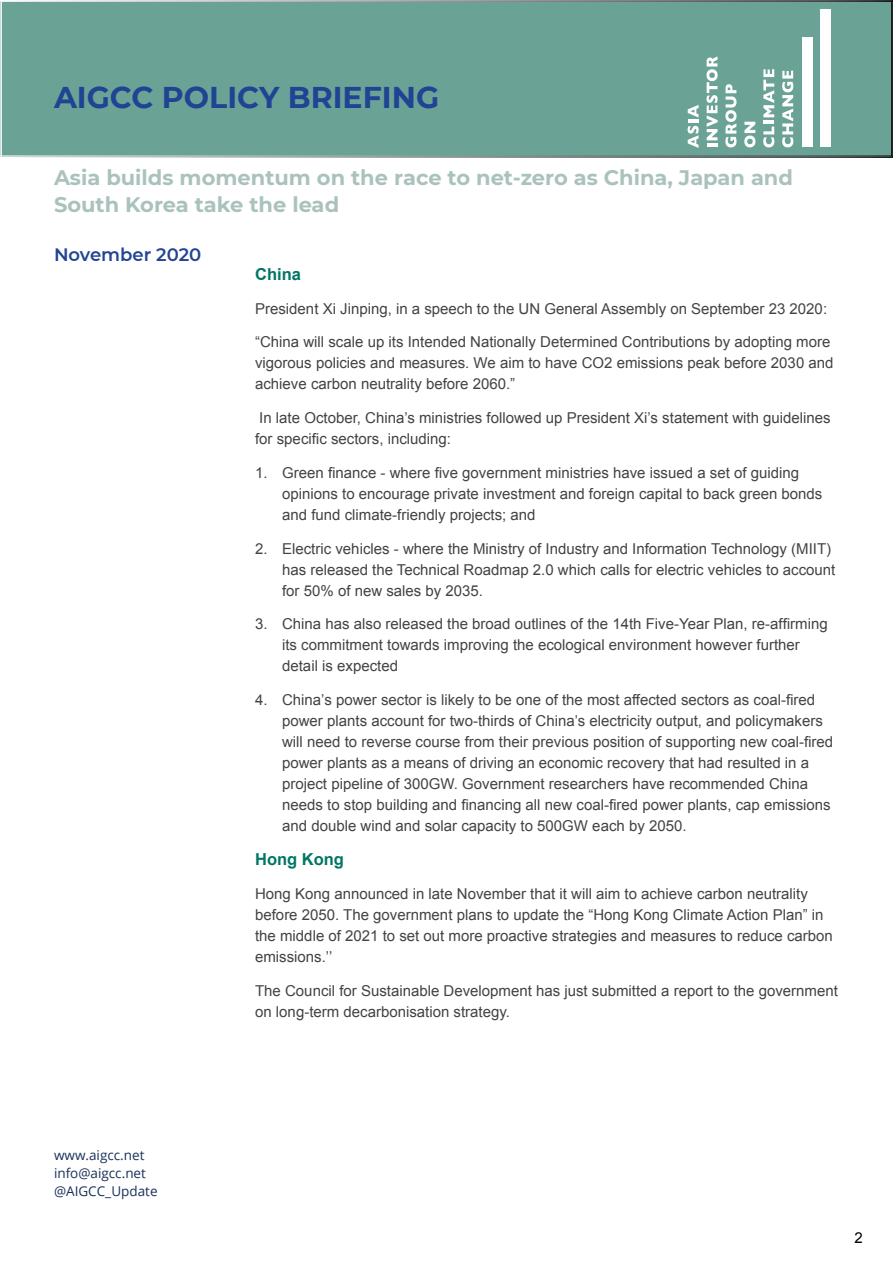
<style>
.page{position:relative;width:893px;height:1263px;background:#fff}
.page>*{position:absolute;margin:0;border:0;box-sizing:border-box;transform-origin:0 0}
.t1{font:700 30px "Montserrat";color:#214393}
.t2{font:700 21px/27px "Montserrat";color:#aac2bd}
.t3{font:600 18px "Montserrat";color:#234493}
.t4{font:700 16.5px "Arial";color:#007664}
.t5{font:15px/21px "Arial";color:#434343}
.t6{font:15px "Arial";color:#000}
.t7{font:13.5px/18px "Open Sans";color:#19315a}
</style>
<div class="page">
<svg style="left:0;top:0;width:893px;height:157px;background:#70a599"></svg>
<h1 class="t1" style="left:54px;top:75px;width:387px">AIGCC POLICY BRIEFING</h1>
<h2 class="t2" style="left:54px;top:163px;width:741px">Asia builds momentum on the race to net-zero as China, Japan and<br>South Korea take the lead</h2>
<p class="t3" style="left:54px;top:241px;width:149px">November 2020</p>
<p class="t4" style="left:255px;top:263px;width:47px">China</p>
<p class="t5" style="left:255px;top:298px;width:573px">President Xi Jinping, in a speech to the UN General Assembly on September 23 2020:</p>
<p class="t5" style="left:255px;top:332px;width:580px">“China will scale up its Intended Nationally Determined Contributions by adopting more vigorous policies and measures. We aim to have CO2 emissions peak before 2030 and achieve carbon neutrality before 2060.”</p>
<p class="t5" style="left:255px;top:408px;width:577px">In late October, China’s ministries followed up President Xi’s statement with guidelines for specific sectors, including:</p>
<p class="t5" style="left:282px;top:462px;width:542px;text-indent:-27px">1. Green finance - where five government ministries have issued a set of guiding opinions to encourage private investment and foreign capital to back green bonds and fund climate-friendly projects; and</p>
<p class="t5" style="left:282px;top:538px;width:555px;text-indent:-27px">2. Electric vehicles - where the Ministry of Industry and Information Technology (MIIT) has released the Technical Roadmap 2.0 which calls for electric vehicles to account for 50% of new sales by 2035.</p>
<p class="t5" style="left:282px;top:614px;width:547px;text-indent:-27px">3. China has also released the broad outlines of the 14th Five-Year Plan, re-affirming its commitment towards improving the ecological environment however further detail is expected</p>
<p class="t5" style="left:282px;top:690px;width:553px;text-indent:-27px">4. China’s power sector is likely to be one of the most affected sectors as coal-fired power plants account for two-thirds of China’s electricity output, and policymakers will need to reverse course from their previous position of supporting new coal-fired power plants as a means of driving an economic recovery that had resulted in a project pipeline of 300GW. Government researchers have recommended China needs to stop building and financing all new coal-fired power plants, cap emissions and double wind and solar capacity to 500GW each by 2050.</p>
<p class="t4" style="left:255px;top:848px;width:90px">Hong Kong</p>
<p class="t5" style="left:255px;top:883px;width:579px">Hong Kong announced in late November that it will aim to achieve carbon neutrality before 2050. The government plans to update the “Hong Kong Climate Action Plan” in the middle of 2021 to set out more proactive strategies and measures to reduce carbon emissions.’’</p>
<p class="t5" style="left:255px;top:980px;width:584px">The Council for Sustainable Development has just submitted a report to the government on long-term decarbonisation strategy.</p>
<p class="t7" style="left:54px;top:1145px;width:105px">www.aigcc.net info@aigcc.net @AIGCC_Update</p>
<p class="t6" style="left:854px;top:1228px;width:10px">2</p>
</div>
